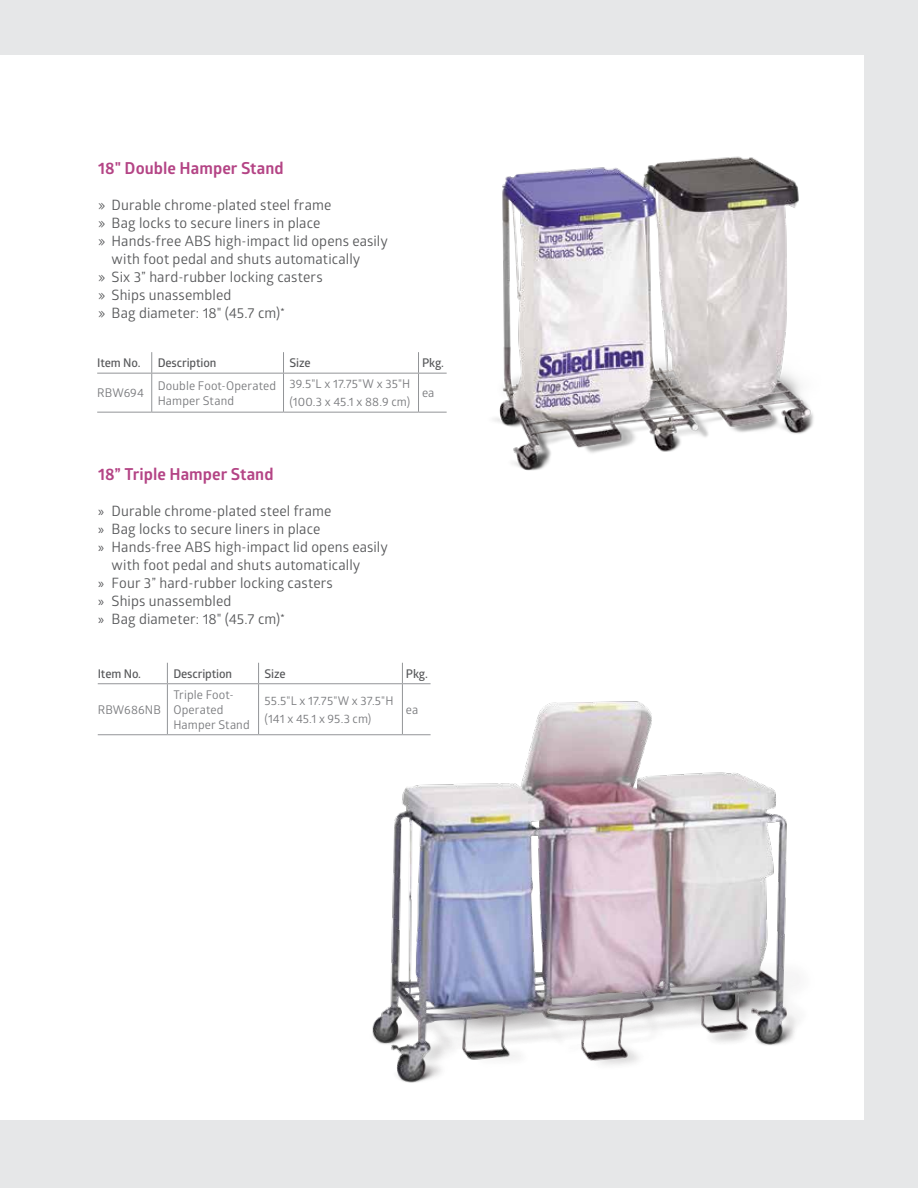
<style>
.page{position:relative;width:918px;height:1188px;background:#e6e7e8}
.page>*{position:absolute;margin:0;border:0;box-sizing:border-box;transform-origin:0 0}
.t1{font:700 16.5px "Glober";letter-spacing:.005em;color:#b44485}
.t2{font:14.25px "Glober";letter-spacing:.01em;color:#58595b}
.t3{font:12px/15px "Glober";letter-spacing:.01em;color:#797a7d}
.t4{font:600 12px "Glober";letter-spacing:-.01em;color:#58595b}
.s1{font-family:"Myriad Pro"}
</style>
<div class="page">
<div style="left:0;top:55px;width:863px;height:1065px;background:#fff"></div>
<img style="left:493px;top:156px;width:321px;height:315px">
<svg style="left:151px;top:352px;width:1px;height:21px"></svg>
<hr style="left:97px;top:412px;width:55px;height:1px;background:#939598">
<hr style="left:97px;top:373px;width:55px;height:1px;background:#939598">
<hr style="left:151px;top:374px;width:1px;height:38px;background:#939598">
<hr style="left:152px;top:412px;width:132px;height:1px;background:#939598">
<hr style="left:284px;top:412px;width:135px;height:1px;background:#939598">
<hr style="left:152px;top:373px;width:132px;height:1px;background:#939598">
<hr style="left:284px;top:373px;width:135px;height:1px;background:#939598">
<hr style="left:418px;top:374px;width:1px;height:38px;background:#939598">
<svg style="left:419px;top:412px;width:28px;height:1px"></svg>
<svg style="left:418px;top:352px;width:29px;height:22px"></svg>
<svg style="left:283px;top:352px;width:1px;height:21px"></svg>
<hr style="left:283px;top:374px;width:1px;height:38px;background:#939598">
<img style="left:296px;top:701px;width:501px;height:382px">
<svg style="left:167px;top:663px;width:1px;height:20px"></svg>
<hr style="left:98px;top:734px;width:69px;height:1px;background:#939598">
<hr style="left:98px;top:683px;width:69px;height:1px;background:#939598">
<hr style="left:167px;top:684px;width:1px;height:50px;background:#939598">
<hr style="left:167px;top:734px;width:92px;height:1px;background:#939598">
<hr style="left:259px;top:734px;width:143px;height:1px;background:#939598">
<hr style="left:167px;top:683px;width:92px;height:1px;background:#939598">
<hr style="left:259px;top:683px;width:143px;height:1px;background:#939598">
<hr style="left:402px;top:684px;width:1px;height:50px;background:#939598">
<svg style="left:402px;top:734px;width:29px;height:1px"></svg>
<svg style="left:402px;top:663px;width:29px;height:21px"></svg>
<svg style="left:258px;top:663px;width:1px;height:20px"></svg>
<hr style="left:258px;top:684px;width:1px;height:50px;background:#939598">
<p class="t1" style="left:98px;top:157px;width:187px">18" Double Hamper Stand</p>
<p class="t2" style="left:98px;top:195px;width:235px">» Durable chrome-plated steel frame</p>
<p class="t2" style="left:98px;top:213px;width:224px">» Bag locks to secure liners in place</p>
<p class="t2" style="left:98px;top:231px;width:291px">» Hands-free ABS high-impact lid opens easily</p>
<p class="t2" style="left:112px;top:249px;width:250px">with foot pedal and shuts automatically</p>
<p class="t2" style="left:98px;top:267px;width:226px">» Six 3” hard-rubber locking casters</p>
<p class="t2" style="left:98px;top:285px;width:135px">» Ships unassembled</p>
<p class="t2" style="left:98px;top:303px;width:189px">» Bag diameter: 18" (45.7 cm)*</p>
<p class="t4" style="left:97px;top:355px;width:45px">Item No.</p>
<p class="t4" style="left:158px;top:355px;width:60px">Description</p>
<p class="t4" style="left:290px;top:355px;width:23px">Size</p>
<p class="t4" style="left:422px;top:355px;width:24px">Pkg.</p>
<p class="t3" style="left:97px;top:385px;width:48px">RBW694</p>
<p class="t3" style="left:158px;top:377px;width:120px">Double Foot-Operated<br>Hamper Stand</p>
<p class="t3" style="left:290px;top:374px;width:122px;line-height:18px">39.5"L x 17.75"W x 35"H (100.3 x 45.1 x 88.9 cm)</p>
<p class="t3" style="left:422px;top:385px;width:14px">ea</p>
<p class="t1" style="left:98px;top:463px;width:177px">18” Triple Hamper Stand</p>
<p class="t2" style="left:98px;top:501px;width:235px"><span class="s1">»</span> Durable chrome-plated steel frame</p>
<p class="t2" style="left:98px;top:519px;width:224px"><span class="s1">»</span> Bag locks to secure liners in place</p>
<p class="t2" style="left:98px;top:537px;width:291px"><span class="s1">»</span> Hands-free ABS high-impact lid opens easily</p>
<p class="t2" style="left:112px;top:555px;width:250px">with foot pedal and shuts automatically</p>
<p class="t2" style="left:98px;top:573px;width:236px"><span class="s1">»</span> Four 3” hard-rubber locking casters</p>
<p class="t2" style="left:98px;top:591px;width:135px"><span class="s1">»</span> Ships unassembled</p>
<p class="t2" style="left:98px;top:609px;width:189px"><span class="s1">»</span> Bag diameter: 18" (45.7 cm)*</p>
<p class="t4" style="left:98px;top:665px;width:45px">Item No.</p>
<p class="t4" style="left:173px;top:665px;width:60px">Description</p>
<p class="t4" style="left:265px;top:665px;width:23px">Size</p>
<p class="t4" style="left:406px;top:665px;width:24px">Pkg.</p>
<p class="t3" style="left:98px;top:701px;width:65px">RBW686NB</p>
<p class="t3" style="left:173px;top:686px;width:78px">Triple Foot-<br>Operated<br>Hamper Stand</p>
<p class="t3" style="left:265px;top:691px;width:130px;line-height:18px">55.5"L x 17.75"W x 37.5"H (141 x 45.1 x 95.3 cm)</p>
<p class="t3" style="left:406px;top:701px;width:14px">ea</p>
</div>
